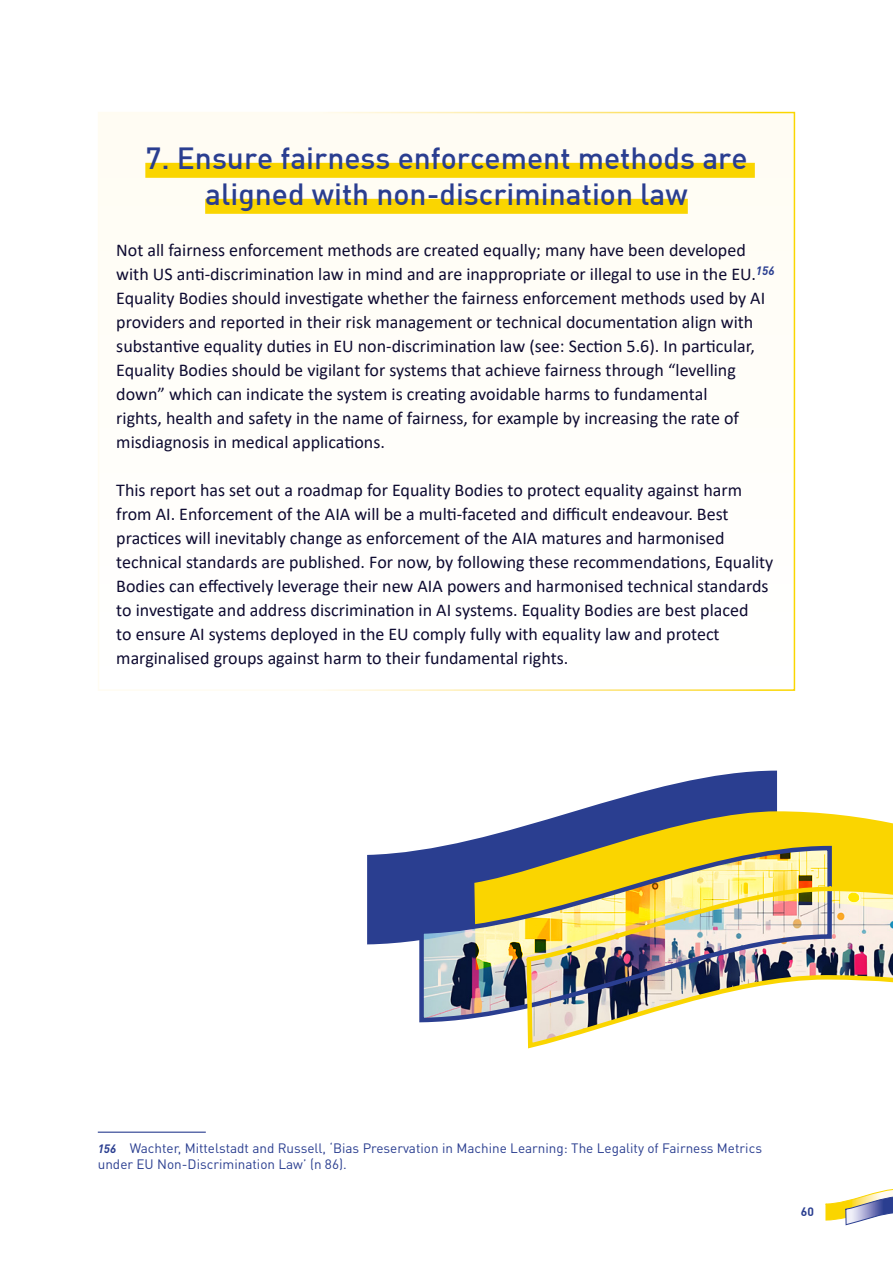
<style>
.page{position:relative;width:893px;height:1263px;background:#fff}
.page>*{position:absolute;margin:0;border:0;box-sizing:border-box;transform-origin:0 0}
.Title_2_v3{font:500 30px/36px "DIN";color:#2a3e90;text-align:center}
.Regular_Body_Text{font:18px/24px "Calibri";color:#0e0b31}
.Footnote{font:13.5px/16.5px "DIN Pro";color:#2a3e90}
.t1{font:700 12px "DIN";color:#2a3e90}
.s1{font-family:"DIN";font-weight:700;font-style:italic;font-size:12px}
</style>
<div class="page">
<svg style="left:826px;top:1189px;width:67px;height:36px"></svg>
<div style="left:99px;top:113px;width:695px;height:577px;background:#fffef9"></div>
<div style="left:145px;top:163px;width:610px;height:15px;background:#fad500"></div>
<div style="left:205px;top:199px;width:483px;height:15px;background:#fad500"></div>
<hr style="left:98px;top:1131px;width:108px;height:2px;background:#2a3e90">
<svg style="left:367px;top:771px;width:410px;height:173px"></svg>
<svg style="left:474px;top:811px;width:419px;height:36px;background:#ada259"></svg>
<div style="left:834px;top:847px;width:59px;height:37px;background:#fad500"></div>
<svg style="left:417px;top:844px;width:417px;height:179px;background:#9f9a70"></svg>
<img style="left:524px;top:884px;width:369px;height:165px">
<p class="Title_2_v3" style="left:145px;top:139px;width:604px">7. Ensure fairness enforcement methods are aligned with non-discrimination law</p>
<p class="Regular_Body_Text" style="left:116px;top:237px;width:660px">Not all fairness enforcement methods are created equally; many have been developed with US anti-discrimination law in mind and are inappropriate or illegal to use in the EU.<sup>156<br></sup>Equality Bodies should investigate whether the fairness enforcement methods used by AI providers and reported in their risk management or technical documentation align with substantive equality duties in EU non-discrimination law (see: Section 5.6). In particular, Equality Bodies should be vigilant for systems that achieve fairness through “levelling down” which can indicate the system is creating avoidable harms to fundamental<br>rights, health and safety in the name of fairness, for example by increasing the rate of misdiagnosis in medical applications.</p>
<p class="Regular_Body_Text" style="left:116px;top:477px;width:659px">This report has set out a roadmap for Equality Bodies to protect equality against harm from AI. Enforcement of the AIA will be a multi-faceted and difficult endeavour. Best practices will inevitably change as enforcement of the AIA matures and harmonised technical standards are published. For now, by following these recommendations, Equality Bodies can effectively leverage their new AIA powers and harmonised technical standards to investigate and address discrimination in AI systems. Equality Bodies are best placed<br>to ensure AI systems deployed in the EU comply fully with equality law and protect marginalised groups against harm to their fundamental rights.</p>
<p class="Footnote" style="left:98px;top:1139px;width:666px"><span class="s1">156</span> Wachter, Mittelstadt and Russell, ‘Bias Preservation in Machine Learning: The Legality of Fairness Metrics under EU Non-Discrimination Law’ (n 86).</p>
<p class="t1" style="left:801px;top:1204px;width:15px">60</p>
</div>
